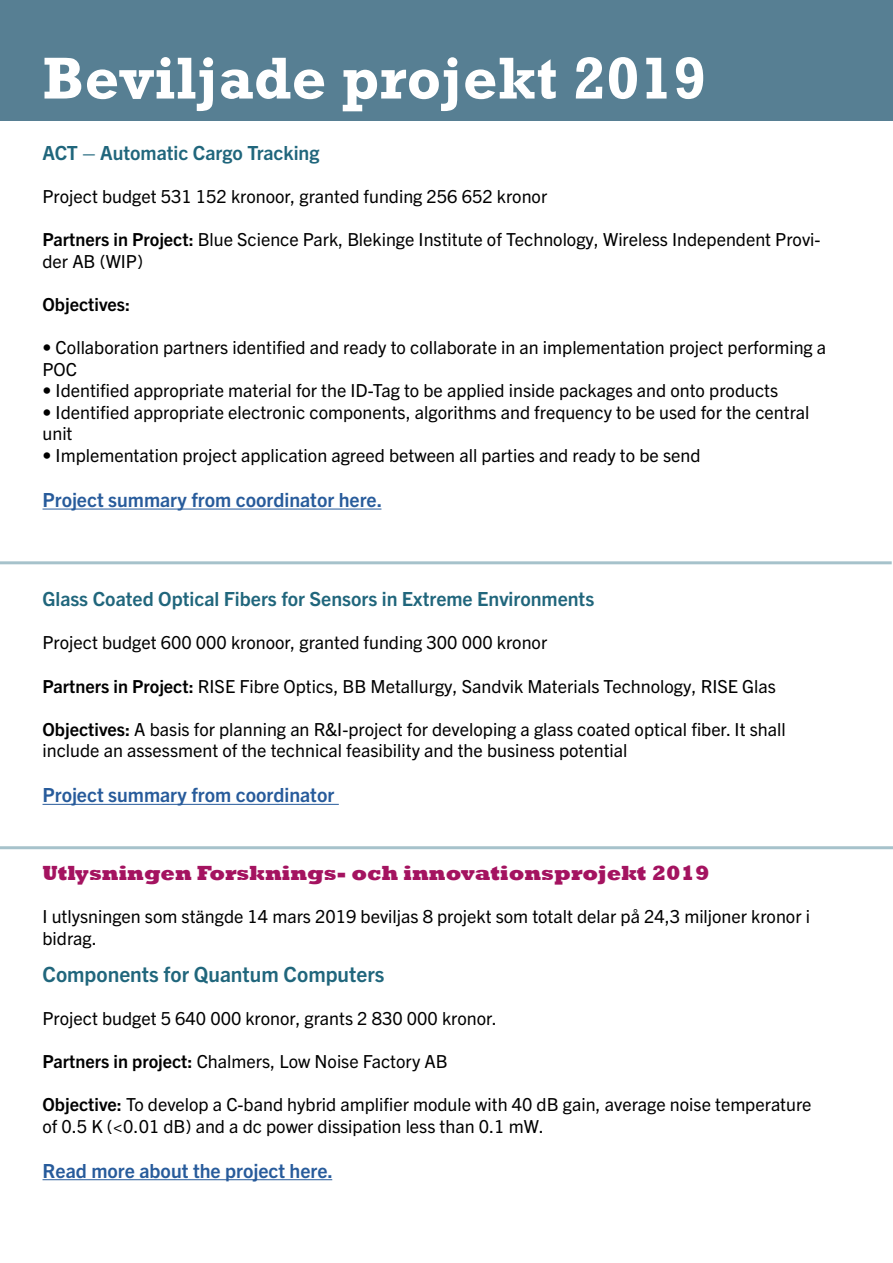
<style>
.page{position:relative;width:893px;height:1263px;background:#fff}
.page>*{position:absolute;margin:0;border:0;box-sizing:border-box;transform-origin:0 0}
.t1{font:700 60px "Rockwell";letter-spacing:.005em;color:#fff}
.t2{font:800 21px "Rockwell";color:#a41360}
.t3{font:700 21px "Trade Gothic Next LT Pro";color:#20667c}
.t4{font:700 19.5px "Trade Gothic Next LT Pro";color:#275b9b}
.t5{font:700 19.5px "Trade Gothic Next LT Pro";color:#20667c}
.t6{font:18px/21.6px "Trade Gothic Next LT Pro";color:#000}
.t7{font:700 18px "Trade Gothic Next LT Pro";color:#000}
.s1{font-weight:700}
</style>
<div class="page">
<div style="left:0;top:0;width:893px;height:121px;background:#577f93"></div>
<hr style="left:43px;top:509px;width:338px;height:1px;background:#275b9b">
<hr style="left:43px;top:804px;width:296px;height:1px;background:#275b9b">
<hr style="left:0;top:561px;width:892px;height:3px;background:#20667c">
<hr style="left:43px;top:1179px;width:289px;height:1px;background:#275b9b">
<hr style="left:0;top:846px;width:893px;height:3px;background:#20667c">
<h1 class="t1" style="left:43px;top:42px;width:665px">Beviljade projekt 2019</h1>
<p class="t5" style="left:43px;top:139px;width:278px">ACT – Automatic Cargo Tracking</p>
<p class="t6" style="left:43px;top:184px;width:506px">Project budget 531 152 kronoor, granted funding 256 652 kronor</p>
<p class="t6" style="left:43px;top:228px;width:779px"><span class="s1">Partners in Project:</span> Blue Science Park, Blekinge Institute of Technology, Wireless Independent Provi&shy;der AB (WIP)</p>
<p class="t7" style="left:43px;top:292px;width:89px">Objectives:</p>
<p class="t6" style="left:43px;top:336px;width:785px">• Collaboration partners identified and ready to collaborate in an implementation project performing a<br>POC</p>
<p class="t6" style="left:43px;top:379px;width:737px">• Identified appropriate material for the ID-Tag to be applied inside packages and onto products</p>
<p class="t6" style="left:43px;top:400px;width:768px">• Identified appropriate electronic components, algorithms and frequency to be used for the central unit</p>
<p class="t6" style="left:43px;top:444px;width:659px">• Implementation project application agreed between all parties and ready to be send</p>
<p class="t4" style="left:43px;top:486px;width:341px">Project summary from coordinator here.</p>
<p class="t5" style="left:43px;top:585px;width:553px">Glass Coated Optical Fibers for Sensors in Extreme Environments</p>
<p class="t6" style="left:43px;top:631px;width:506px">Project budget 600 000 kronoor, granted funding 300 000 kronor</p>
<p class="t6" style="left:43px;top:674px;width:735px"><span class="s1">Partners in Project:</span> RISE Fibre Optics, BB Metallurgy, Sandvik Materials Technology, RISE Glas</p>
<p class="t6" style="left:43px;top:717px;width:745px"><span class="s1">Objectives:</span> A basis for planning an R&amp;I-project for developing a glass coated optical fiber. It shall include an assessment of the technical feasibility and the business potential</p>
<p class="t4" style="left:43px;top:782px;width:293px">Project summary from coordinator</p>
<p class="t2" style="left:43px;top:861px;width:668px">Utlysningen Forsknings- och innovationsprojekt 2019</p>
<p class="t6" style="left:43px;top:904px;width:769px">I utlysningen som stängde 14 mars 2019 beviljas 8 projekt som totalt delar på 24,3 miljoner kronor i bidrag.</p>
<p class="t3" style="left:43px;top:959px;width:343px">Components for Quantum Computers</p>
<p class="t6" style="left:43px;top:1006px;width:456px">Project budget 5 640 000 kronor, grants 2 830 000 kronor.</p>
<p class="t6" style="left:43px;top:1049px;width:407px"><span class="s1">Partners in project:</span> Chalmers, Low Noise Factory AB</p>
<p class="t6" style="left:43px;top:1092px;width:771px"><span class="s1">Objective:</span> To develop a C-band hybrid amplifier module with 40 dB gain, average noise temperature of 0.5 K (&lt;0.01 dB) and a dc power dissipation less than 0.1 mW.</p>
<p class="t4" style="left:43px;top:1157px;width:292px">Read more about the project here.</p>
</div>
